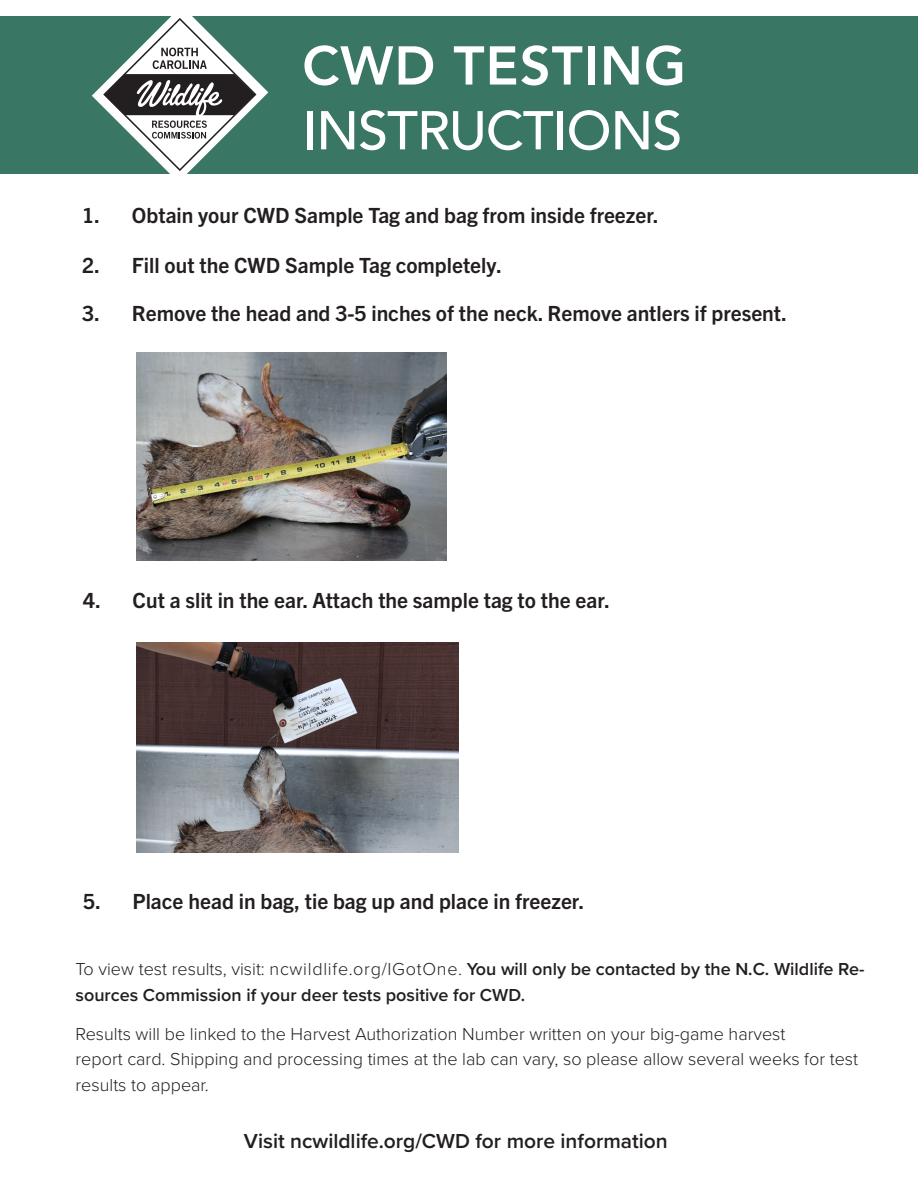
<style>
.page{position:relative;width:918px;height:1188px;background:#fff}
.page>*{position:absolute;margin:0;border:0;box-sizing:border-box;transform-origin:0 0}
.t1{font:500 54px/64.8px "Avenir LT Std";letter-spacing:-.02em;color:#fff}
.t2{font:700 21px "Trade Gothic Next LT Pro";color:#231f20}
.t3{font:600 21px "Proxima Nova";color:#231f20}
.t4{font:300 18px/25.5px "Proxima Nova";color:#231f20}
.t5{font:600 18px/25.5px "Proxima Nova";color:#231f20}
.s1{font-weight:800}
.s2{font-weight:300}
</style>
<div class="page">
<div style="left:0;top:16px;width:918px;height:158px;background:#3a7664"></div>
<svg style="left:92px;top:16px;width:177px;height:158px"></svg>
<img style="left:137px;top:353px;width:309px;height:207px">
<img style="left:137px;top:643px;width:322px;height:209px">
<p class="t1" style="left:302px;top:35px;width:385px"><span class="s1">CWD TESTING<br></span>INSTRUCTIONS</p>
<p class="t2" style="left:82px;top:201px;width:578px">1. Obtain your CWD Sample Tag and bag from inside freezer.</p>
<p class="t2" style="left:82px;top:251px;width:421px">2. Fill out the CWD Sample Tag completely.</p>
<p class="t2" style="left:82px;top:299px;width:706px">3. Remove the head and 3-5 inches of the neck. Remove antlers if present.</p>
<p class="t2" style="left:83px;top:586px;width:528px">4. Cut a slit in the ear. Attach the sample tag to the ear.</p>
<p class="t2" style="left:83px;top:887px;width:503px">5. Place head in bag, tie bag up and place in freezer.</p>
<p class="t5" style="left:76px;top:956px;width:790px"><span class="s2">To view test results, visit: ncwildlife.org/IGotOne.</span> You will only be contacted by the N.C. Wildlife Re&shy;sources Commission if your deer tests positive for CWD.</p>
<p class="t4" style="left:76px;top:1020px;width:711px">Results will be linked to the Harvest Authorization Number written on your big-game harvest</p>
<p class="t4" style="left:76px;top:1045px;width:784px">report card. Shipping and processing times at the lab can vary, so please allow several weeks for test results to appear.</p>
<p class="t3" style="left:244px;top:1125px;width:425px">Visit ncwildlife.org/CWD for more information</p>
</div>
